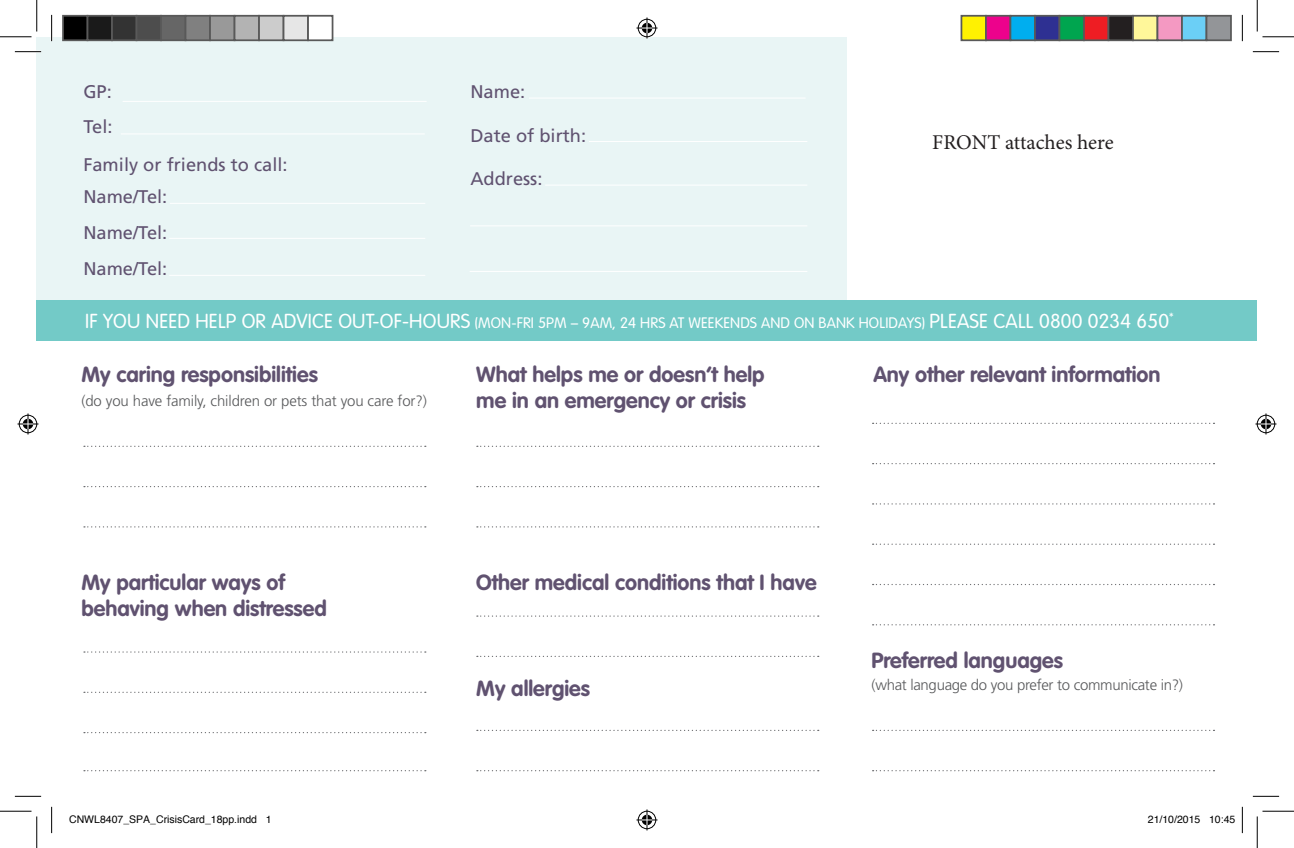
<style>
.page{position:relative;width:1294px;height:848px;background:#fff}
.page>*{position:absolute;margin:0;border:0;box-sizing:border-box;transform-origin:0 0}
.t1{font:700 21.7px/25.9px "VAG Rounded";color:#605270}
.t2{font:21px "Minion Pro";letter-spacing:-.005em;color:#231f20}
.t3{font:300 19.95px "VAG Rounded";letter-spacing:.01em;color:#fff}
.t4{font:18.2px "Frutiger";color:#605270}
.t5{font:300 15.05px "Frutiger";letter-spacing:-.02em;color:#57585a}
.t6{font:10.5px "Helvetica";color:#000}
.s1{font-size:15.05px}
</style>
<div class="page">
<div style="left:37px;top:37px;width:810px;height:268px;background:#e9f5f5"></div>
<hr style="left:123px;top:101px;width:304px;height:1px;background:#fff">
<hr style="left:121px;top:133px;width:304px;height:1px;background:#fff">
<hr style="left:170px;top:203px;width:255px;height:1px;background:#fff">
<hr style="left:169px;top:238px;width:256px;height:1px;background:#fff">
<hr style="left:169px;top:275px;width:256px;height:1px;background:#fff">
<svg style="left:873px;top:422px;width:341px;height:2px"></svg>
<svg style="left:873px;top:463px;width:341px;height:1px"></svg>
<svg style="left:873px;top:503px;width:341px;height:1px"></svg>
<svg style="left:873px;top:543px;width:341px;height:1px"></svg>
<svg style="left:873px;top:583px;width:341px;height:2px"></svg>
<svg style="left:873px;top:624px;width:341px;height:1px"></svg>
<svg style="left:873px;top:729px;width:341px;height:1px"></svg>
<svg style="left:873px;top:770px;width:341px;height:1px"></svg>
<div style="left:37px;top:301px;width:1220px;height:40px;background:#73cac7"></div>
<hr style="left:589px;top:141px;width:218px;height:1px;background:#fff">
<hr style="left:529px;top:98px;width:276px;height:1px;background:#fff">
<hr style="left:545px;top:185px;width:262px;height:1px;background:#fff">
<hr style="left:470px;top:225px;width:337px;height:1px;background:#fff">
<hr style="left:470px;top:271px;width:337px;height:1px;background:#fff">
<svg style="left:84px;top:770px;width:342px;height:1px"></svg>
<svg style="left:84px;top:445px;width:342px;height:2px"></svg>
<svg style="left:84px;top:486px;width:342px;height:1px"></svg>
<svg style="left:84px;top:526px;width:342px;height:1px"></svg>
<svg style="left:84px;top:651px;width:342px;height:1px"></svg>
<svg style="left:84px;top:691px;width:342px;height:1px"></svg>
<svg style="left:84px;top:732px;width:342px;height:1px"></svg>
<svg style="left:477px;top:729px;width:342px;height:1px"></svg>
<svg style="left:477px;top:770px;width:342px;height:1px"></svg>
<svg style="left:477px;top:445px;width:342px;height:2px"></svg>
<svg style="left:477px;top:486px;width:342px;height:1px"></svg>
<svg style="left:477px;top:526px;width:342px;height:1px"></svg>
<svg style="left:477px;top:615px;width:342px;height:1px"></svg>
<svg style="left:477px;top:655px;width:342px;height:2px"></svg>
<hr style="left:15px;top:51px;width:26px;height:2px;background:#fff">
<hr style="left:51px;top:15px;width:2px;height:26px;background:#fff">
<svg style="left:15px;top:51px;width:26px;height:1px"></svg>
<svg style="left:1253px;top:51px;width:26px;height:1px"></svg>
<svg style="left:15px;top:795px;width:26px;height:1px"></svg>
<svg style="left:1253px;top:795px;width:26px;height:1px"></svg>
<svg style="left:51px;top:15px;width:1px;height:26px"></svg>
<svg style="left:51px;top:806px;width:1px;height:26px"></svg>
<svg style="left:1242px;top:15px;width:1px;height:26px"></svg>
<svg style="left:1242px;top:806px;width:1px;height:26px"></svg>
<hr style="left:0;top:36px;width:32px;height:1px;background:#000">
<hr style="left:1262px;top:36px;width:32px;height:1px;background:#000">
<hr style="left:0;top:810px;width:32px;height:1px;background:#000">
<hr style="left:1262px;top:810px;width:32px;height:1px;background:#000">
<hr style="left:36px;top:0;width:1px;height:32px;background:#000">
<hr style="left:36px;top:816px;width:1px;height:31px;background:#000">
<hr style="left:1257px;top:0;width:1px;height:32px;background:#000">
<hr style="left:1257px;top:816px;width:1px;height:31px;background:#000">
<svg style="left:636px;top:18px;width:21px;height:21px"></svg>
<svg style="left:636px;top:809px;width:21px;height:21px"></svg>
<svg style="left:18px;top:413px;width:21px;height:21px"></svg>
<svg style="left:1255px;top:413px;width:21px;height:21px"></svg>
<div style="left:63px;top:16px;width:25px;height:24px;background:#000"></div>
<div style="left:62px;top:15px;width:26px;height:26px;border:2px solid #595959"></div>
<div style="left:88px;top:16px;width:24px;height:24px;background:#1a1a1a"></div>
<div style="left:87px;top:15px;width:26px;height:26px;border:2px solid #595959"></div>
<div style="left:112px;top:16px;width:25px;height:24px;background:#333"></div>
<div style="left:111px;top:15px;width:26px;height:26px;border:2px solid #595959"></div>
<div style="left:137px;top:16px;width:24px;height:24px;background:#4d4d4d"></div>
<div style="left:136px;top:15px;width:26px;height:26px;border:2px solid #595959"></div>
<div style="left:161px;top:16px;width:25px;height:24px;background:#666"></div>
<div style="left:160px;top:15px;width:26px;height:26px;border:2px solid #595959"></div>
<div style="left:186px;top:16px;width:24px;height:24px;background:#808080"></div>
<div style="left:185px;top:15px;width:26px;height:26px;border:2px solid #595959"></div>
<div style="left:210px;top:16px;width:25px;height:24px;background:#999"></div>
<div style="left:209px;top:15px;width:26px;height:26px;border:2px solid #595959"></div>
<div style="left:235px;top:16px;width:24px;height:24px;background:#b3b3b3"></div>
<div style="left:234px;top:15px;width:26px;height:26px;border:2px solid #595959"></div>
<div style="left:259px;top:16px;width:25px;height:24px;background:#ccc"></div>
<div style="left:258px;top:15px;width:26px;height:26px;border:2px solid #595959"></div>
<div style="left:284px;top:16px;width:24px;height:24px;background:#e6e6e6"></div>
<div style="left:283px;top:15px;width:26px;height:26px;border:2px solid #595959"></div>
<div style="left:308px;top:16px;width:25px;height:24px;background:#fff"></div>
<div style="left:307px;top:15px;width:26px;height:26px;border:2px solid #595959"></div>
<div style="left:961px;top:16px;width:25px;height:24px;background:#fff101"></div>
<div style="left:960px;top:15px;width:27px;height:26px;border:2px solid #595959"></div>
<div style="left:986px;top:16px;width:24px;height:24px;background:#ed028c"></div>
<div style="left:985px;top:15px;width:26px;height:26px;border:2px solid #595959"></div>
<div style="left:1010px;top:16px;width:25px;height:24px;background:#00aeef"></div>
<div style="left:1009px;top:15px;width:27px;height:26px;border:2px solid #595959"></div>
<div style="left:1035px;top:16px;width:24px;height:24px;background:#2e3092"></div>
<div style="left:1034px;top:15px;width:26px;height:26px;border:2px solid #595959"></div>
<div style="left:1059px;top:16px;width:25px;height:24px;background:#00a54f"></div>
<div style="left:1058px;top:15px;width:27px;height:26px;border:2px solid #595959"></div>
<div style="left:1084px;top:16px;width:24px;height:24px;background:#ee1d23"></div>
<div style="left:1083px;top:15px;width:26px;height:26px;border:2px solid #595959"></div>
<div style="left:1108px;top:16px;width:25px;height:24px;background:#231f20"></div>
<div style="left:1107px;top:15px;width:27px;height:26px;border:2px solid #595959"></div>
<div style="left:1133px;top:16px;width:24px;height:24px;background:#fff79a"></div>
<div style="left:1132px;top:15px;width:26px;height:26px;border:2px solid #595959"></div>
<div style="left:1157px;top:16px;width:25px;height:24px;background:#f499c2"></div>
<div style="left:1156px;top:15px;width:27px;height:26px;border:2px solid #595959"></div>
<div style="left:1182px;top:16px;width:24px;height:24px;background:#6bcff6"></div>
<div style="left:1181px;top:15px;width:26px;height:26px;border:2px solid #595959"></div>
<div style="left:1206px;top:16px;width:25px;height:24px;background:#939598"></div>
<div style="left:1205px;top:15px;width:27px;height:26px;border:2px solid #595959"></div>
<p class="t4" style="left:83px;top:81px;width:30px">GP:</p>
<p class="t4" style="left:83px;top:116px;width:31px">Tel:</p>
<p class="t4" style="left:83px;top:154px;width:206px">Family or friends to call:</p>
<p class="t4" style="left:83px;top:186px;width:86px">Name/Tel:</p>
<p class="t4" style="left:83px;top:221px;width:86px">Name/Tel:</p>
<p class="t4" style="left:83px;top:258px;width:86px">Name/Tel:</p>
<p class="t4" style="left:470px;top:81px;width:56px">Name:</p>
<p class="t4" style="left:470px;top:125px;width:117px">Date of birth:</p>
<p class="t4" style="left:470px;top:168px;width:74px">Address:</p>
<p class="t2" style="left:932px;top:128px;width:183px">FRONT attaches here</p>
<p class="t3" style="left:85px;top:309px;width:1090px">IF YOU NEED HELP OR ADVICE OUT-OF-HOURS <span class="s1">(MON-FRI 5PM – 9AM, 24 HRS AT WEEKENDS AND ON BANK HOLIDAYS)</span> PLEASE CALL 0800 0234 650<sup>*</sup></p>
<p class="t1" style="left:476px;top:361px;width:290px">What helps me or doesn’t help me in an emergency or crisis</p>
<p class="t1" style="left:81px;top:361px;width:238px">My caring responsibilities</p>
<p class="t5" style="left:81px;top:392px;width:347px">(do you have family, children or pets that you care for?)</p>
<p class="t1" style="left:873px;top:361px;width:289px">Any other relevant information</p>
<p class="t1" style="left:81px;top:569px;width:247px">My particular ways of behaving when distressed</p>
<p class="t1" style="left:476px;top:569px;width:342px">Other medical conditions that I have</p>
<p class="t1" style="left:476px;top:675px;width:115px">My allergies</p>
<p class="t1" style="left:871px;top:647px;width:193px">Preferred languages</p>
<p class="t5" style="left:871px;top:676px;width:313px">(what language do you prefer to communicate in?)</p>
<p class="t6" style="left:69px;top:810px;width:204px">CNWL8407_SPA_CrisisCard_18pp.indd 1</p>
<p class="t6" style="left:1148px;top:810px;width:89px">21/10/2015 10:45</p>
</div>
